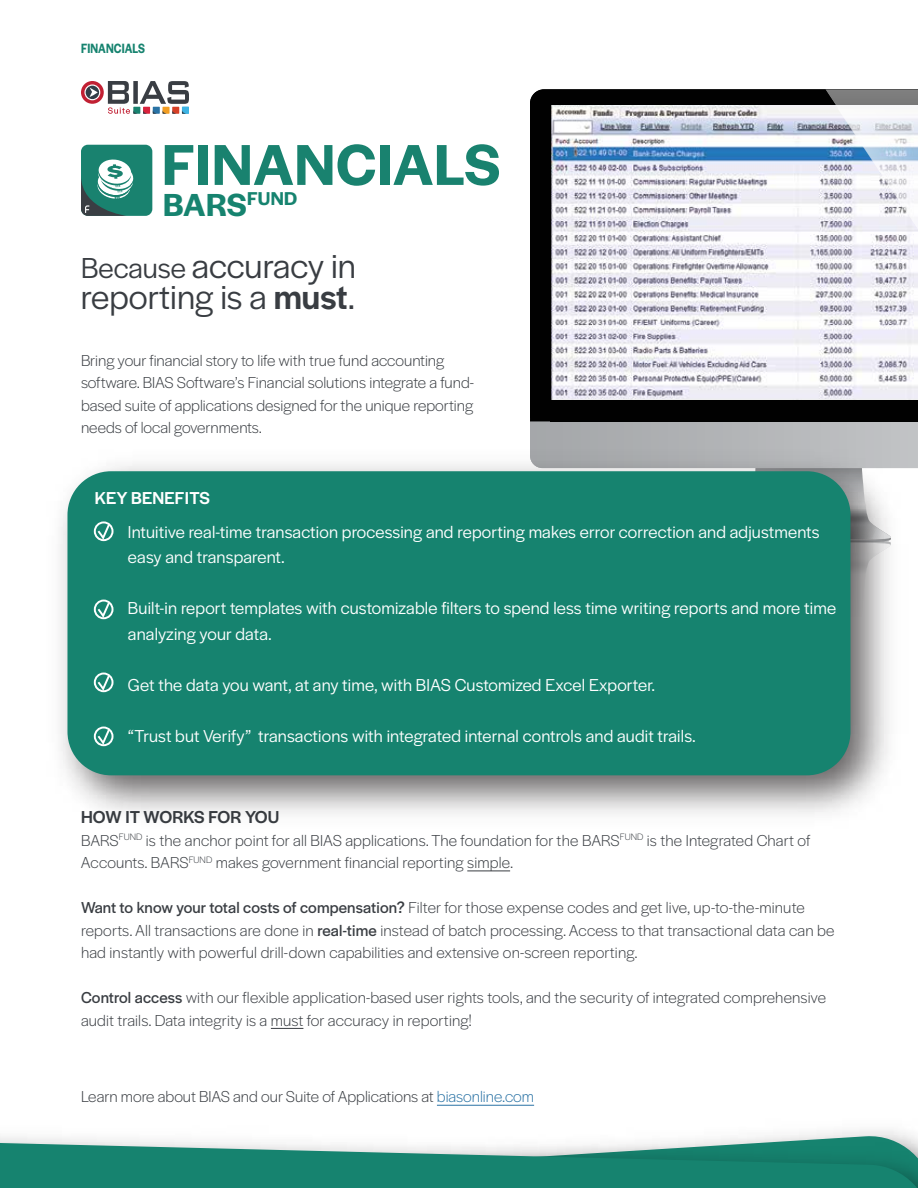
<style>
.page{position:relative;width:918px;height:1188px;background:#fff}
.page>*{position:absolute;margin:0;border:0;box-sizing:border-box;transform-origin:0 0}
.t1{font:600 60px "Halyard Display";letter-spacing:.01em;color:#19826f}
.t2{font:36.15px/31px "Halyard Display";color:#393d42}
.t3{font:600 33.15px "Halyard Display";color:#16836f}
.t4{font:18px/25.5px "Halyard Display";letter-spacing:.01em;color:#fff}
.t5{font:500 18px "Halyard Display";color:#393d42}
.t6{font:500 18px "Halyard Display";letter-spacing:.01em;color:#fff}
.t7{font:300 16.5px/22.5px "Halyard Display";color:#393d42}
.t8{font:600 13.95px "Halyard Display";letter-spacing:.01em;color:#16836f;scale:.81 1}
.s1{font-size:30.15px}
.s2{font-weight:500}
.s3{font-weight:400}
.s4{color:#2972a4}
</style>
<div class="page">
<svg style="left:530px;top:89px;width:388px;height:379px"></svg>
<div style="left:550px;top:402px;width:368px;height:19px;background:#010101"></div>
<img style="left:0;top:1130px;width:918px;height:11px">
<svg style="left:0;top:1141px;width:918px;height:47px;background:#389382"></svg>
<hr style="left:437px;top:1105px;width:97px;height:1px;background:#2972a4">
<hr style="left:467px;top:871px;width:43px;height:1px;background:#393d42">
<hr style="left:271px;top:1028px;width:32px;height:1px;background:#393d42">
<img style="left:60px;top:441px;width:852px;height:373px">
<div style="left:67px;top:471px;width:783px;height:304px;background:#16836f;border-radius:44px"></div>
<div style="left:94px;top:521px;width:20px;height:20px;border:2px solid #fff;border-radius:50%"></div>
<svg style="left:96px;top:522px;width:16px;height:16px"></svg>
<div style="left:94px;top:600px;width:20px;height:19px;border:2px solid #fff;border-radius:50%"></div>
<svg style="left:96px;top:600px;width:16px;height:20px"></svg>
<div style="left:94px;top:673px;width:20px;height:19px;border:2px solid #fff;border-radius:50%"></div>
<svg style="left:96px;top:673px;width:16px;height:16px"></svg>
<div style="left:94px;top:727px;width:20px;height:19px;border:2px solid #fff;border-radius:50%"></div>
<svg style="left:96px;top:727px;width:16px;height:16px"></svg>
<svg style="left:81px;top:81px;width:108px;height:33px"></svg>
<div style="left:81px;top:145px;width:71px;height:71px;background:#19826f;border-radius:7px"></div>
<svg style="left:81px;top:159px;width:53px;height:57px"></svg>
<p class="t8" style="left:81px;top:38px;width:81px">FINANCIALS</p>
<h1 class="t1" style="left:162px;top:122px;width:340px">FINANCIALS</h1>
<h3 class="t3" style="left:163px;top:181px;width:136px">BARS<sup>FUND</sup></h3>
<h2 class="t2" style="left:81px;top:248px;width:276px"><span class="s1">Because</span> accuracy in reporting is a <span class="s2">must</span>.</h2>
<p class="t7" style="left:81px;top:348px;width:395px">Bring your financial story to life with true fund accounting software. BIAS Software’s Financial solutions integrate a fund&shy;based suite of applications designed for the unique reporting needs of local governments.</p>
<p class="t6" style="left:95px;top:485px;width:117px">KEY BENEFITS</p>
<p class="t4" style="left:128px;top:518px;width:693px">Intuitive real-time transaction processing and reporting makes error correction and adjustments easy and transparent.</p>
<p class="t4" style="left:128px;top:595px;width:710px">Built-in report templates with customizable filters to spend less time writing reports and more time analyzing your data.</p>
<p class="t4" style="left:128px;top:671px;width:529px">Get the data you want, at any time, with BIAS Customized Excel Exporter.</p>
<p class="t4" style="left:128px;top:722px;width:569px">“Trust but Verify” transactions with integrated internal controls and audit trails.</p>
<p class="t5" style="left:81px;top:804px;width:200px">HOW IT WORKS FOR YOU</p>
<p class="t7" style="left:81px;top:828px;width:731px">BARS<sup>FUND</sup> is the anchor point for all BIAS applications. The foundation for the BARS<sup>FUND</sup> is the Integrated Chart of<br>Accounts. BARS<sup>FUND</sup> makes government financial reporting simple.</p>
<p class="t7" style="left:81px;top:895px;width:755px"><span class="s3">Want to know your total costs of compensation?</span> Filter for those expense codes and get live, up-to-the-minute reports. All transactions are done in <span class="s3">real-time</span> instead of batch processing. Access to that transactional data can be had instantly with powerful drill-down capabilities and extensive on-screen reporting.</p>
<p class="t7" style="left:81px;top:985px;width:747px"><span class="s3">Control access</span> with our flexible application-based user rights tools, and the security of integrated comprehensive audit trails. Data integrity is a must for accuracy in reporting!</p>
<p class="t7" style="left:81px;top:1085px;width:455px">Learn more about BIAS and our Suite of Applications at <span class="s4">biasonline.com</span></p>
</div>
